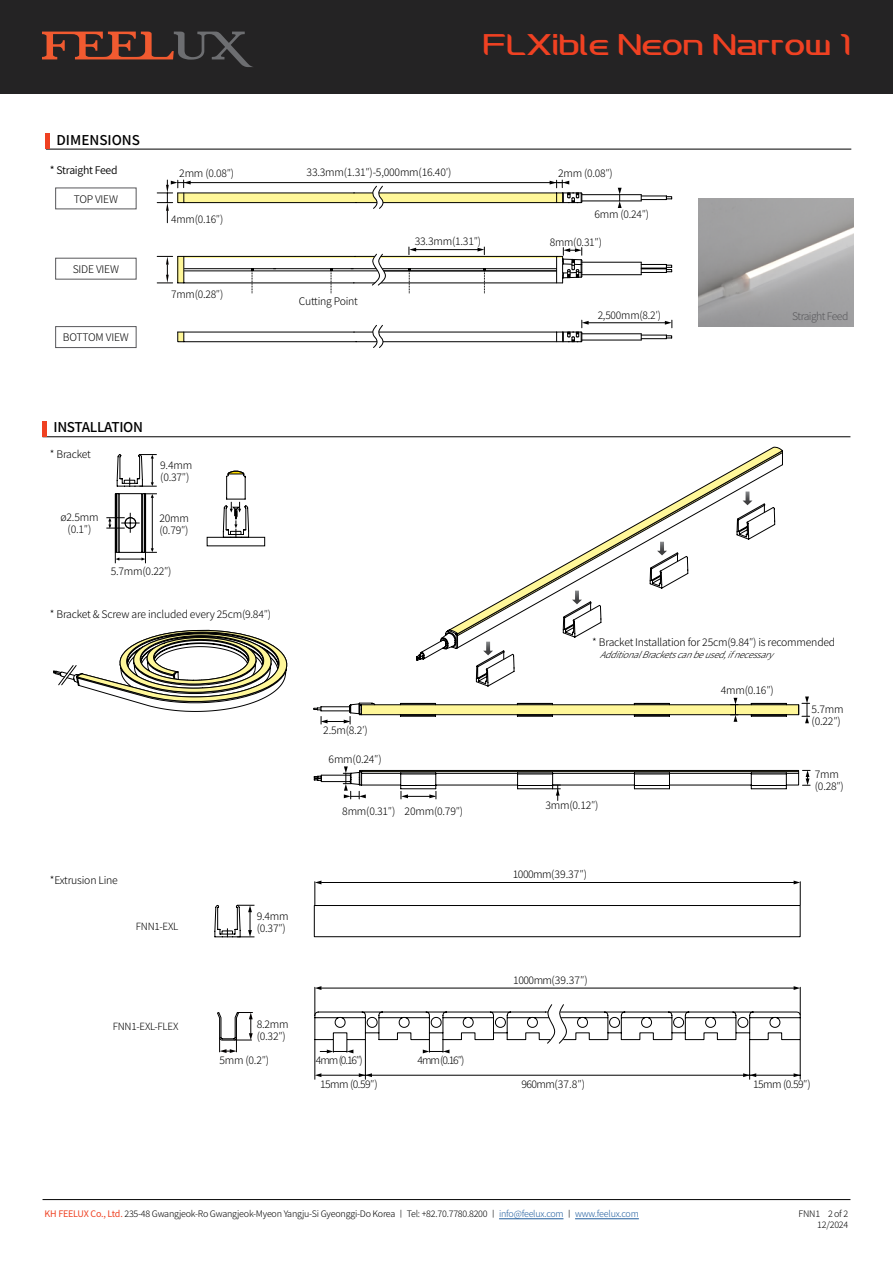
<style>
.page{position:relative;width:893px;height:1263px;background:#fff}
.page>*{position:absolute;margin:0;border:0;box-sizing:border-box;transform-origin:0 0}
.t1{font:31.5px "HH Feelux 2.0";color:#ef4122}
.t2{font:500 13.5px "Noto Sans CJ Kkr";letter-spacing:-.025em;color:#000}
.t3{font:500 13.5px "Noto Sans CJ Kkr";color:#000}
.t4{font:300 10.5px/12px "Noto Sans CJ Kkr";letter-spacing:-.02em;color:#000}
.t5{font:300 10.5px "Noto Sans CJ Kkr";letter-spacing:-.05em;color:#000}
.t6{font:600 10.5px "Noto Sans CJ Kkr";letter-spacing:-.025em;color:#000}
.t7{font:300 10.5px "Noto Sans CJ Kkr";letter-spacing:-.05em;color:#58585b}
.t8{font:300 10.05px "Noto Sans CJ Kkr";letter-spacing:-.025em;color:#000}
.t9{font:300 9px/10.8px "Noto Sans CJ Kkr";letter-spacing:-.025em;color:#000;text-align:right}
.t10{font:italic 300 9px "Noto Sans CJ Kkr";color:#000}
.s1{font-weight:400;color:#ef4122}
.s2{color:#205d9e}
</style>
<div class="page">
<div style="left:0;top:0;width:893px;height:94px;background:#242324"></div>
<svg style="left:42px;top:32px;width:211px;height:35px"></svg>
<hr style="left:43px;top:1199px;width:807px;height:1px;background:#000">
<hr style="left:499px;top:1218px;width:64px;height:1px;background:#205d9e">
<hr style="left:575px;top:1218px;width:64px;height:1px;background:#205d9e">
<hr style="left:46px;top:149px;width:805px;height:1px;background:#000">
<div style="left:45px;top:134px;width:5px;height:15px;background:#ef4122"></div>
<img style="left:699px;top:199px;width:154px;height:127px">
<div style="left:55px;top:258px;width:81px;height:21px;border:1px solid #58585b"></div>
<div style="left:55px;top:326px;width:81px;height:22px;border:1px solid #58585b"></div>
<hr style="left:582px;top:262px;width:59px;height:1px;background:#000">
<hr style="left:582px;top:274px;width:59px;height:1px;background:#000">
<svg style="left:641px;top:262px;width:31px;height:13px"></svg>
<svg style="left:157px;top:180px;width:515px;height:43px"></svg>
<svg style="left:177px;top:320px;width:496px;height:28px"></svg>
<svg style="left:157px;top:247px;width:426px;height:46px"></svg>
<hr style="left:43px;top:436px;width:807px;height:1px;background:#000">
<hr style="left:43px;top:421px;width:4px;height:16px;background:#ef4122">
<svg style="left:117px;top:454px;width:40px;height:33px"></svg>
<svg style="left:223px;top:470px;width:26px;height:67px"></svg>
<svg style="left:106px;top:493px;width:51px;height:70px"></svg>
<svg style="left:53px;top:629px;width:235px;height:83px"></svg>
<div style="left:207px;top:537px;width:58px;height:9px;border:1px solid #000"></div>
<svg style="left:314px;top:696px;width:496px;height:28px"></svg>
<svg style="left:314px;top:766px;width:496px;height:34px"></svg>
<svg style="left:458px;top:634px;width:123px;height:52px"></svg>
<svg style="left:448px;top:447px;width:335px;height:187px"></svg>
<svg style="left:440px;top:630px;width:18px;height:19px"></svg>
<svg style="left:214px;top:905px;width:40px;height:33px"></svg>
<div style="left:314px;top:905px;width:486px;height:32px;border:1px solid #000"></div>
<svg style="left:217px;top:1012px;width:36px;height:41px"></svg>
<svg style="left:316px;top:1073px;width:5px;height:4px"></svg>
<hr style="left:321px;top:1075px;width:44px;height:1px;background:#000">
<hr style="left:365px;top:1040px;width:1px;height:39px;background:#000">
<hr style="left:315px;top:1040px;width:1px;height:39px;background:#000">
<svg style="left:359px;top:1073px;width:13px;height:4px"></svg>
<hr style="left:365px;top:1075px;width:435px;height:1px;background:#000">
<hr style="left:800px;top:1040px;width:1px;height:39px;background:#000">
<hr style="left:749px;top:1040px;width:1px;height:39px;background:#000">
<svg style="left:794px;top:1073px;width:6px;height:4px"></svg>
<svg style="left:743px;top:1073px;width:13px;height:4px"></svg>
<hr style="left:321px;top:882px;width:473px;height:1px;background:#000">
<svg style="left:315px;top:880px;width:6px;height:25px"></svg>
<svg style="left:794px;top:880px;width:7px;height:25px"></svg>
<svg style="left:314px;top:986px;width:487px;height:67px"></svg>
<p class="t3" style="left:57px;top:132px;width:85px">DIMENSIONS</p>
<p class="t6" style="left:50px;top:164px;width:69px">* Straight Feed</p>
<p class="t4" style="left:74px;top:193px;width:46px">TOP VIEW</p>
<p class="t4" style="left:73px;top:263px;width:48px">SIDE VIEW</p>
<p class="t4" style="left:63px;top:332px;width:67px">BOTTOM VIEW</p>
<h1 class="t1" style="left:483px;top:29px;width:369px">FLXible Neon Narrow 1</h1>
<p class="t4" style="left:179px;top:167px;width:56px">2mm (0.08″)</p>
<p class="t4" style="left:307px;top:167px;width:146px">33.3mm(1.31″)-5,000mm(16.40′)</p>
<p class="t4" style="left:171px;top:213px;width:54px">4mm(0.16″)</p>
<p class="t4" style="left:558px;top:167px;width:56px">2mm (0.08″)</p>
<p class="t4" style="left:594px;top:208px;width:56px">6mm (0.24″)</p>
<p class="t4" style="left:171px;top:288px;width:54px">7mm(0.28″)</p>
<p class="t4" style="left:299px;top:295px;width:61px">Cutting Point</p>
<p class="t4" style="left:415px;top:236px;width:68px">33.3mm(1.31″)</p>
<p class="t4" style="left:550px;top:236px;width:54px">8mm(0.31″)</p>
<p class="t4" style="left:598px;top:309px;width:65px">2,500mm(8.2′)</p>
<p class="t7" style="left:792px;top:310px;width:58px">Straight Feed</p>
<p class="t2" style="left:54px;top:420px;width:91px">INSTALLATION</p>
<p class="t4" style="left:50px;top:448px;width:43px">* Bracket</p>
<p class="t4" style="left:60px;top:512px;width:40px;text-align:center">ø2.5mm (0.1″)</p>
<p class="t4" style="left:160px;top:459px;width:34px">9.4mm (0.37″)</p>
<p class="t4" style="left:159px;top:512px;width:31px">20mm (0.79″)</p>
<p class="t4" style="left:111px;top:565px;width:62px">5.7mm(0.22″)</p>
<p class="t4" style="left:50px;top:608px;width:223px">* Bracket &amp; Screw are included every 25cm(9.84″)</p>
<p class="t4" style="left:50px;top:875px;width:69px">*Extrusion Line</p>
<p class="t8" style="left:136px;top:921px;width:44px">FNN1-EXL</p>
<p class="t8" style="left:113px;top:1021px;width:67px">FNN1-EXL-FLEX</p>
<p class="t4" style="left:257px;top:910px;width:34px">9.4mm (0.37″)</p>
<p class="t4" style="left:257px;top:1018px;width:34px">8.2mm (0.32″)</p>
<p class="t4" style="left:219px;top:1054px;width:51px">5mm (0.2″)</p>
<p class="t4" style="left:592px;top:636px;width:244px">* Bracket Installation for 25cm(9.84″) is recommended</p>
<p class="t10" style="left:600px;top:649px;width:186px">AdditionalBracketscanbeused,ifnecessary</p>
<p class="t4" style="left:323px;top:725px;width:46px">2.5m(8.2′)</p>
<p class="t4" style="left:329px;top:753px;width:55px">6mm(0.24″)</p>
<p class="t4" style="left:342px;top:805px;width:122px">8mm(0.31″) 20mm(0.79″)</p>
<p class="t4" style="left:316px;top:1054px;width:48px">4mm (0.16″)</p>
<p class="t4" style="left:418px;top:1054px;width:48px">4mm (0.16″)</p>
<p class="t4" style="left:545px;top:799px;width:55px">3mm(0.12″)</p>
<p class="t5" style="left:513px;top:869px;width:76px">1000mm(39.37″)</p>
<p class="t5" style="left:513px;top:974px;width:76px">1000mm(39.37″)</p>
<p class="t4" style="left:320px;top:1078px;width:59px">15mm (0.59″)</p>
<p class="t4" style="left:521px;top:1078px;width:65px">960mm(37.8″)</p>
<p class="t4" style="left:721px;top:684px;width:55px">4mm(0.16″)</p>
<p class="t4" style="left:812px;top:703px;width:34px">5.7mm (0.22″)</p>
<p class="t4" style="left:815px;top:768px;width:31px">7mm (0.28″)</p>
<p class="t4" style="left:753px;top:1078px;width:59px">15mm (0.59″)</p>
<p class="t9" style="left:45px;top:1209px;width:596px"><span class="s1">KH FEELUX Co., Ltd.</span> 235-48 Gwangjeok-Ro Gwangjeok-Myeon Yangju-Si Gyeonggi-Do Korea ㅣ Tel: +82.70.7780.8200 ㅣ <span class="s2">info@feelux.com</span> ㅣ <span class="s2">www.feelux.com</span></p>
<p class="t9" style="left:798px;top:1209px;width:23px">FNN1</p>
<p class="t9" style="left:817px;top:1209px;width:33px">2of 2<br>12/2024</p>
</div>
